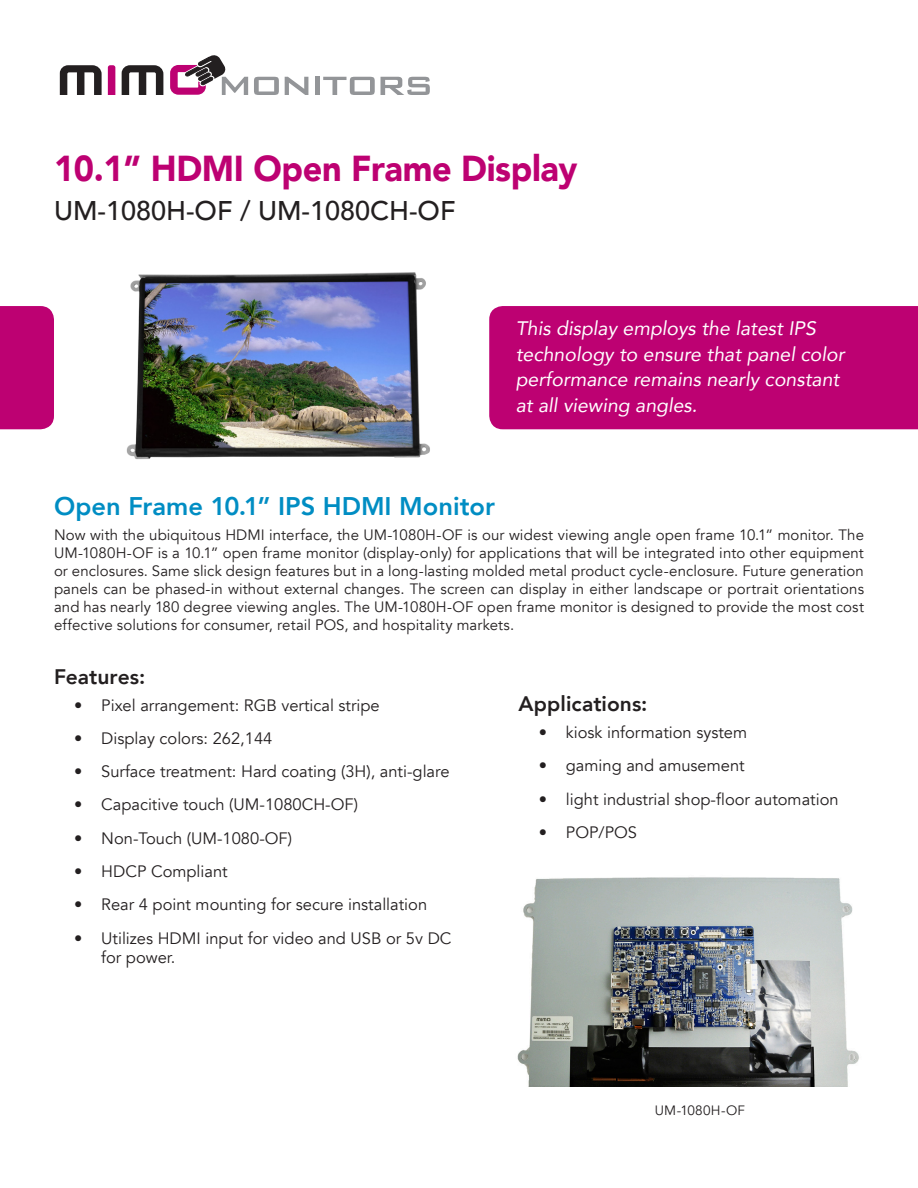
<style>
.page{position:relative;width:918px;height:1188px;background:#fff}
.page>*{position:absolute;margin:0;border:0;box-sizing:border-box;transform-origin:0 0}
.t1{font:900 36px "Avenir";letter-spacing:-.01em;color:#bd0172;scale:.95 1}
.Black_Header{font:500 27px "Avenir";color:#231f20}
.Blue_Header{font:800 25.5px "Avenir";color:#008dc3}
.SubHead_blk{font:800 21px "Avenir";letter-spacing:.005em;color:#231f20}
.t2{font:italic 19.5px/25.5px "Avenir";color:#fff}
.t3{font:16.5px/19.8px "Avenir";color:#231f20}
.Body_copy_justified{font:15px/18px "Avenir";letter-spacing:.005em;color:#231f20;text-align:justify}
.Body_copy_justified-2{font:13.5px "Avenir";letter-spacing:.015em;color:#231f20}
</style>
<div class="page">
<div style="left:489px;top:306px;width:429px;height:123px;background:#bd0172"></div>
<div style="left:0;top:306px;width:54px;height:123px;background:#bd0172"></div>
<svg style="left:254px;top:77px;width:25px;height:18px"></svg>
<svg style="left:285px;top:77px;width:23px;height:18px"></svg>
<hr style="left:315px;top:77px;width:4px;height:18px;background:#939598">
<svg style="left:323px;top:77px;width:52px;height:18px"></svg>
<svg style="left:381px;top:77px;width:49px;height:18px"></svg>
<svg style="left:60px;top:65px;width:42px;height:30px"></svg>
<svg style="left:122px;top:65px;width:41px;height:30px"></svg>
<svg style="left:108px;top:65px;width:7px;height:30px"></svg>
<svg style="left:170px;top:55px;width:78px;height:40px"></svg>
<img style="left:517px;top:877px;width:342px;height:210px">
<img style="left:126px;top:272px;width:304px;height:188px">
<p class="t1" style="left:54px;top:137px;width:553px">10.1” HDMI Open Frame Display</p>
<p class="Black_Header" style="left:54px;top:187px;width:403px">UM-1080H-OF / UM-1080CH-OF</p>
<p class="t2" style="left:516px;top:315px;width:330px">This display employs the latest IPS technology to ensure that panel color performance remains nearly constant at all viewing angles.</p>
<p class="Blue_Header" style="left:54px;top:486px;width:442px">Open Frame 10.1” IPS HDMI Monitor</p>
<p class="Body_copy_justified" style="left:54px;top:526px;width:812px">Now with the ubiquitous HDMI interface, the UM-1080H-OF is our widest viewing angle open frame 10.1” monitor. The UM-1080H-OF is a 10.1” open frame monitor (display-only) for applications that will be integrated into other equipment or enclosures. Same slick design features but in a long-lasting molded metal product cycle-enclosure. Future generation panels can be phased-in without external changes. The screen can display in either landscape or portrait orientations and has nearly 180 degree viewing angles. The UM-1080H-OF open frame monitor is designed to provide the most cost effective solutions for consumer, retail POS, and hospitality markets.</p>
<p class="SubHead_blk" style="left:54px;top:660px;width:93px">Features:</p>
<p class="t3" style="left:74px;top:695px;width:307px">• Pixel arrangement: RGB vertical stripe</p>
<p class="t3" style="left:74px;top:729px;width:200px">• Display colors: 262,144</p>
<p class="t3" style="left:74px;top:762px;width:377px">• Surface treatment: Hard coating (3H), anti-glare</p>
<p class="t3" style="left:74px;top:795px;width:285px">• Capacitive touch (UM-1080CH-OF)</p>
<p class="t3" style="left:74px;top:828px;width:219px">• Non-Touch (UM-1080-OF)</p>
<p class="t3" style="left:74px;top:862px;width:155px">• HDCP Compliant</p>
<p class="t3" style="left:74px;top:895px;width:354px">• Rear 4 point mounting for secure installation</p>
<p class="t3" style="left:101px;top:928px;width:352px;text-indent:-27px">• Utilizes HDMI input for video and USB or 5v DC for power.</p>
<p class="SubHead_blk" style="left:519px;top:688px;width:130px">Applications:</p>
<p class="t3" style="left:539px;top:723px;width:210px">• kiosk information system</p>
<p class="t3" style="left:539px;top:756px;width:207px">• gaming and amusement</p>
<p class="t3" style="left:539px;top:789px;width:301px">• light industrial shop-floor automation</p>
<p class="t3" style="left:539px;top:823px;width:100px">• POP/POS</p>
<p class="Body_copy_justified-2" style="left:655px;top:1102px;width:92px">UM-1080H-OF</p>
</div>
